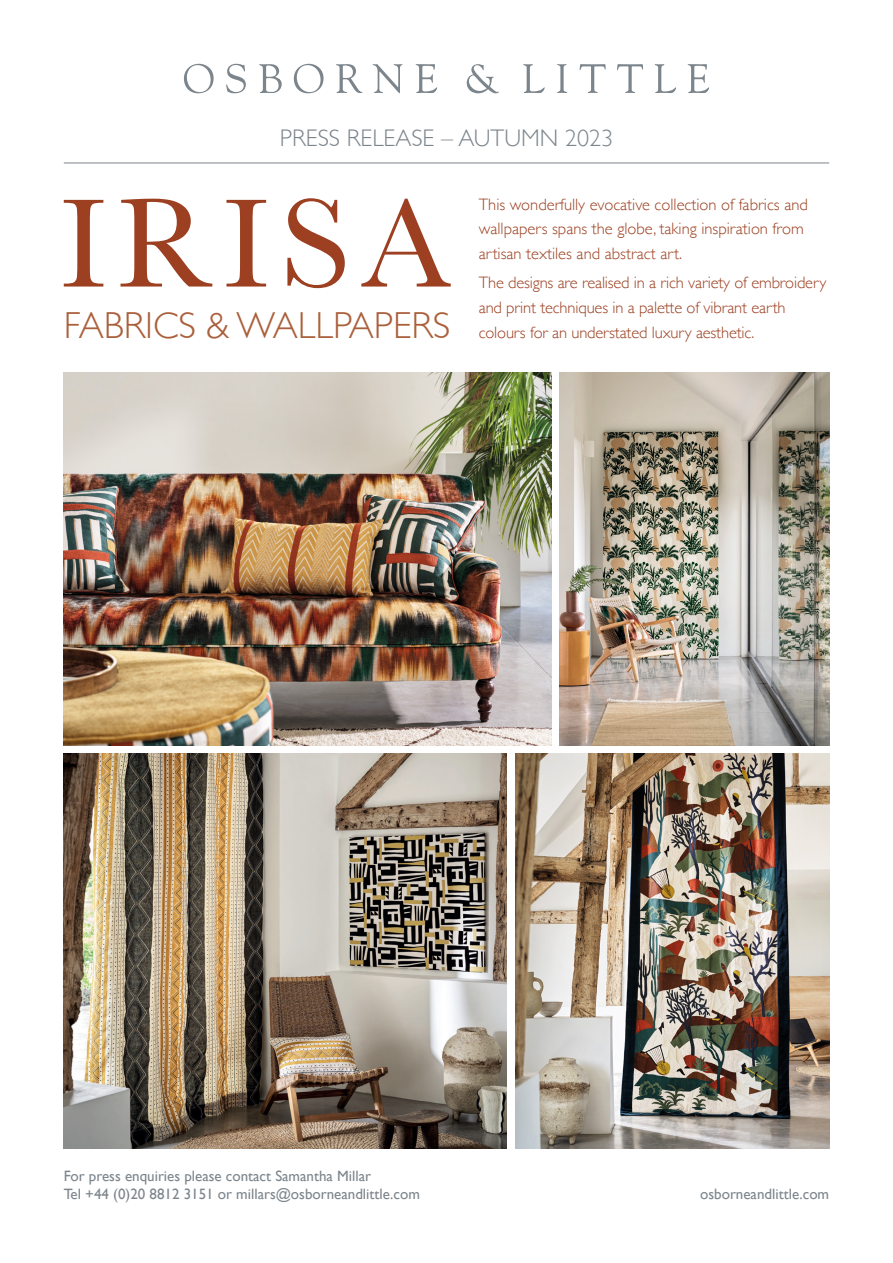
<style>
.page{position:relative;width:893px;height:1263px;background:#fff}
.page>*{position:absolute;margin:0;border:0;box-sizing:border-box;transform-origin:0 0}
.t1{font:300 37.5px "Gill Sans";color:#ab603c}
.t2{font:300 24px "Gill Sans";color:#7c858c}
.t3{font:300 16.5px/24.8px "Gill Sans";color:#9c4021}
.t4{font:15px "Gill Sans";color:#7c858c}
</style>
<div class="page">
<hr style="left:64px;top:163px;width:765px;height:1px;background:#7c858c">
<svg style="left:184px;top:64px;width:30px;height:29px"></svg>
<svg style="left:226px;top:64px;width:20px;height:29px"></svg>
<svg style="left:259px;top:64px;width:23px;height:29px"></svg>
<svg style="left:294px;top:64px;width:30px;height:29px"></svg>
<svg style="left:336px;top:64px;width:27px;height:29px"></svg>
<svg style="left:373px;top:64px;width:29px;height:29px"></svg>
<svg style="left:416px;top:64px;width:21px;height:29px"></svg>
<svg style="left:467px;top:64px;width:32px;height:29px"></svg>
<svg style="left:523px;top:64px;width:22px;height:29px"></svg>
<svg style="left:557px;top:64px;width:10px;height:29px"></svg>
<svg style="left:580px;top:64px;width:26px;height:29px"></svg>
<svg style="left:617px;top:64px;width:26px;height:29px"></svg>
<svg style="left:655px;top:64px;width:21px;height:29px"></svg>
<svg style="left:688px;top:64px;width:21px;height:29px"></svg>
<img style="left:515px;top:754px;width:314px;height:394px">
<img style="left:64px;top:754px;width:443px;height:394px">
<img style="left:64px;top:372px;width:487px;height:373px">
<img style="left:560px;top:372px;width:269px;height:373px">
<svg style="left:64px;top:198px;width:387px;height:90px"></svg>
<p class="t2" style="left:280px;top:119px;width:335px">PRESS RELEASE – AUTUMN 2023</p>
<p class="t1" style="left:64px;top:296px;width:388px">FABRICS &amp; WALLPAPERS</p>
<p class="t3" style="left:479px;top:191px;width:331px">This wonderfully evocative collection of fabrics and wallpapers spans the globe, taking inspiration from artisan textiles and abstract art.</p>
<p class="t3" style="left:479px;top:270px;width:349px">The designs are realised in a rich variety of embroidery and print techniques in a palette of vibrant earth colours for an understated luxury aesthetic.</p>
<p class="t4" style="left:64px;top:1167px;width:309px">For press enquiries please contact Samantha Millar</p>
<p class="t4" style="left:64px;top:1185px;width:358px">Tel +44 (0)20 8812 3151 or millars@osborneandlittle.com</p>
<p class="t4" style="left:700px;top:1185px;width:131px">osborneandlittle.com</p>
</div>
